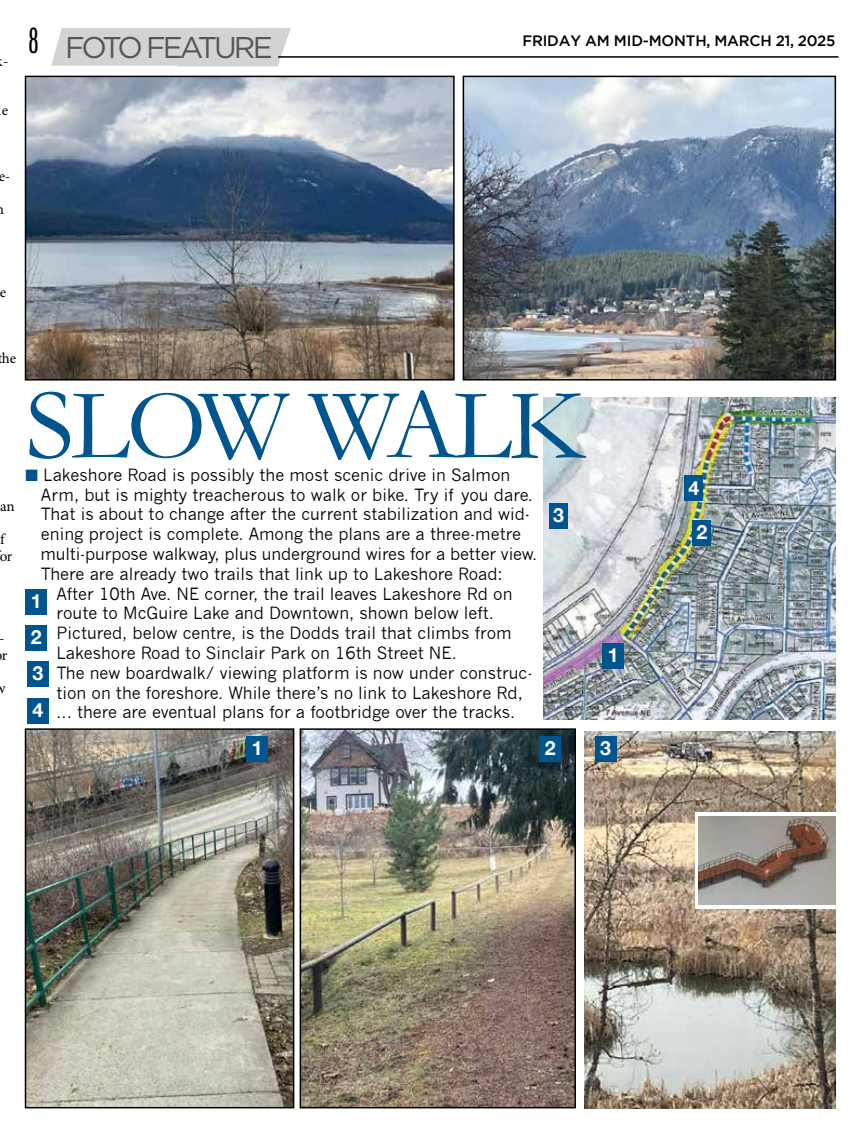
<style>
.page{position:relative;width:864px;height:1134px;background:#fff}
.page>*{position:absolute;margin:0;border:0;box-sizing:border-box;transform-origin:0 0}
.t1{font:102px "Garamond";letter-spacing:-.03em;color:#00558f}
.t2{font:30px "Gotham HTF";letter-spacing:-.1em;color:#565659}
.t3{font:21px "Zapf Dingbats ITC";color:#000}
.t4{font:700 19.5px/36.2px "Helvetica Neue";color:#fff;text-align:justify}
.t5{font:16.5px "News Gothic";color:#000}
.t6{font:500 15px "Gotham";letter-spacing:-.01em;color:#000}
.t7{font:15px/16.5px "Minion Pro";color:#000}
.s1{font-family:"Bureau Grotesque One One";font-size:33px;color:#000}
.s2{color:#00558f}
</style>
<div class="page">
<div style="left:51px;top:28px;width:240px;height:38px;background:#d1d3d4"></div>
<hr style="left:278px;top:56px;width:560px;height:2px;background:#000">
<img style="left:303px;top:731px;width:270px;height:374px">
<div style="left:300px;top:728px;width:276px;height:380px;border:2px solid #000"></div>
<img style="left:543px;top:397px;width:292px;height:323px">
<div style="left:602px;top:643px;width:22px;height:26px;background:#00558f"></div>
<div style="left:692px;top:520px;width:19px;height:26px;background:#00558f"></div>
<div style="left:685px;top:476px;width:18px;height:25px;background:#00558f"></div>
<div style="left:549px;top:503px;width:19px;height:26px;background:#00558f"></div>
<img style="left:28px;top:731px;width:263px;height:374px">
<div style="left:25px;top:728px;width:269px;height:380px;border:2px solid #000"></div>
<img style="left:28px;top:79px;width:424px;height:299px">
<div style="left:25px;top:76px;width:430px;height:305px;border:2px solid #000"></div>
<img style="left:466px;top:79px;width:367px;height:299px">
<div style="left:463px;top:76px;width:373px;height:305px;border:2px solid #000"></div>
<img style="left:585px;top:731px;width:250px;height:377px">
<svg style="left:695px;top:813px;width:141px;height:96px"></svg>
<img style="left:698px;top:816px;width:137px;height:88px">
<div style="left:247px;top:736px;width:21px;height:26px;background:#00558f"></div>
<div style="left:540px;top:736px;width:21px;height:26px;background:#00558f"></div>
<div style="left:595px;top:736px;width:21px;height:26px;background:#00558f"></div>
<div style="left:26px;top:589px;width:21px;height:26px;background:#00558f"></div>
<div style="left:26px;top:625px;width:21px;height:26px;background:#00558f"></div>
<div style="left:27px;top:661px;width:22px;height:26px;background:#00558f"></div>
<div style="left:27px;top:698px;width:22px;height:26px;background:#00558f"></div>
<p class="t7" style="left:3px;top:53px;width:7px">-</p>
<p class="t7" style="left:2px;top:102px;width:8px">e</p>
<h2 class="t2" style="left:29px;top:30px;width:245px"><span class="s1">8</span> FOTO FEATURE</h2>
<p class="t6" style="left:522px;top:32px;width:315px">FRIDAY AM MID-MONTH, MARCH 21, 2025</p>
<p class="t7" style="left:-2px;top:168px;width:13px">e-</p>
<p class="t7" style="left:0;top:284px;width:8px">e</p>
<p class="t7" style="left:2px;top:350px;width:16px">he</p>
<p class="t7" style="left:0;top:498px;width:16px">an</p>
<p class="t7" style="left:-1px;top:531px;width:15px">f or</p>
<p class="t7" style="left:0;top:630px;width:9px">- r</p>
<p class="t7" style="left:-4px;top:680px;width:12px">w</p>
<h1 class="t1" style="left:26px;top:364px;width:560px">SLOW WALK</h1>
<p class="t5" style="left:26px;top:465px;width:486px"><span class="s2">■</span> Lakeshore Road is possibly the most scenic drive in Salmon</p>
<p class="t5" style="left:41px;top:485px;width:494px">Arm, but is mighty treacherous to walk or bike. Try if you dare.</p>
<p class="t5" style="left:41px;top:505px;width:491px">That is about to change after the current stabilization and wid-</p>
<p class="t5" style="left:41px;top:525px;width:482px">ening project is complete. Among the plans are a three-metre</p>
<p class="t5" style="left:41px;top:544px;width:498px">multi-purpose walkway, plus underground wires for a better view.</p>
<p class="t5" style="left:41px;top:564px;width:463px">There are already two trails that link up to Lakeshore Road:</p>
<p class="t5" style="left:56px;top:584px;width:458px">After 10th Ave. NE corner, the trail leaves Lakeshore Rd on</p>
<p class="t5" style="left:56px;top:604px;width:439px">route to McGuire Lake and Downtown, shown below left.</p>
<p class="t5" style="left:56px;top:624px;width:457px">Pictured, below centre, is the Dodds trail that climbs from</p>
<p class="t5" style="left:56px;top:643px;width:402px">Lakeshore Road to Sinclair Park on 16th Street NE.</p>
<p class="t5" style="left:56px;top:663px;width:478px">The new boardwalk/ viewing platform is now under construc-</p>
<p class="t5" style="left:56px;top:683px;width:468px">tion on the foreshore. While there’s no link to Lakeshore Rd,</p>
<p class="t5" style="left:56px;top:703px;width:460px">... there are eventual plans for a footbridge over the tracks.</p>
<p class="t4" style="left:252px;top:731px;width:12px">1</p>
<p class="t4" style="left:545px;top:731px;width:12px">2</p>
<p class="t4" style="left:600px;top:731px;width:12px">3</p>
<p class="t4" style="left:553px;top:497px;width:12px">3</p>
<p class="t4" style="left:31px;top:584px;width:14px">1<br>2<br>3<br>4</p>
<p class="t4" style="left:608px;top:637px;width:12px">1</p>
<p class="t4" style="left:689px;top:470px;width:12px">4</p>
<p class="t3" style="left:688px;top:481px;width:17px">■</p>
<p class="t4" style="left:696px;top:515px;width:12px">2</p>
<p class="t3" style="left:692px;top:527px;width:17px">■</p>
</div>
